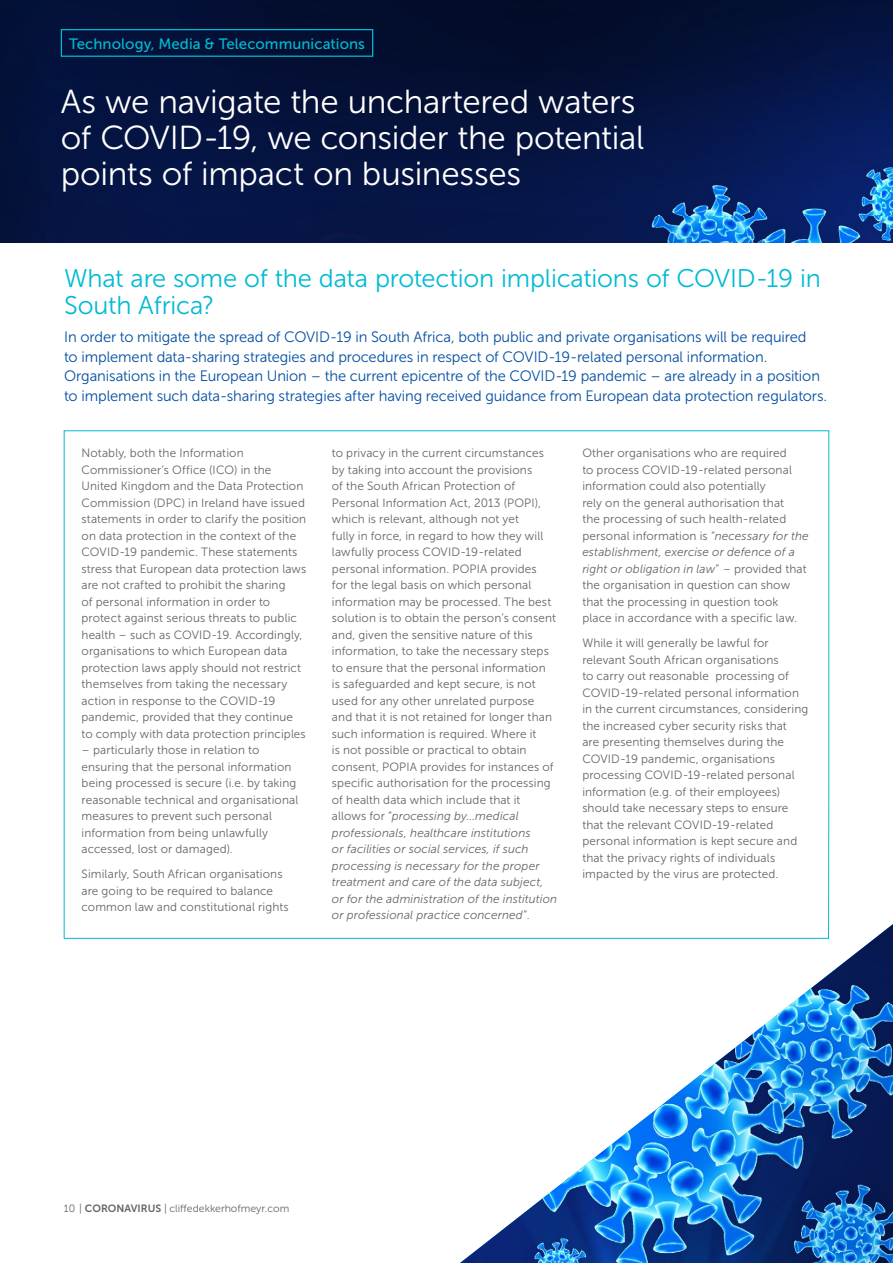
<style>
.page{position:relative;width:893px;height:1263px;background:#fff}
.page>*{position:absolute;margin:0;border:0;box-sizing:border-box;transform-origin:0 0}
.t1{font:33.15px/36px "Museo Sans 300";letter-spacing:-.01em;color:#fff}
.t2{font:25.5px/27px "Museo Sans 300";letter-spacing:-.01em;color:#00bbd3}
.t3{font:15px/19.5px "Museo Sans 300";letter-spacing:-.01em;color:#034ea2}
.t4{font:15px "Museo Sans 500";letter-spacing:.005em;color:#00bbd3}
.t5{font:12px/16.5px "Museo Sans 300";letter-spacing:.01em;color:#636466}
.t6{font:10.5px "Museo Sans 300";color:#636466}
.s1{font-style:italic}
.s2{font-family:"Museo Sans 700"}
</style>
<div class="page">
<img style="left:569px;top:1004px;width:324px;height:259px">
<img style="left:460px;top:1177px;width:109px;height:86px">
<img style="left:791px;top:924px;width:102px;height:80px">
<img style="left:0;top:0;width:893px;height:242px">
<div style="left:61px;top:29px;width:312px;height:28px;border:1px solid #00bbd3"></div>
<svg style="left:63px;top:430px;width:767px;height:509px"></svg>
<p class="t4" style="left:69px;top:35px;width:297px">Technology, Media &amp; Telecommunications</p>
<h1 class="t1" style="left:61px;top:84px;width:585px">As we navigate the unchartered waters of COVID-19, we consider the potential points of impact on businesses</h1>
<h2 class="t2" style="left:64px;top:265px;width:758px">What are some of the data protection implications of COVID-19 in<br>South Africa?</h2>
<p class="t3" style="left:64px;top:327px;width:765px">In order to mitigate the spread of COVID-19 in South Africa, both public and private organisations will be required<br>to implement data-sharing strategies and procedures in respect of COVID-19-related personal information.<br>Organisations in the European Union – the current epicentre of the COVID-19 pandemic – are already in a position to implement such data-sharing strategies after having received guidance from European data protection regulators.</p>
<p class="t5" style="left:82px;top:445px;width:226px">Notably, both the Information Commissioner’s Office (ICO) in the United Kingdom and the Data Protection Commission (DPC) in Ireland have issued statements in order to clarify the position on data protection in the context of the COVID-19 pandemic. These statements stress that European data protection laws are not crafted to prohibit the sharing<br>of personal information in order to protect against serious threats to public health – such as COVID-19. Accordingly, organisations to which European data protection laws apply should not restrict themselves from taking the necessary action in response to the COVID-19 pandemic, provided that they continue to comply with data protection principles</p>
<p class="t5" style="left:82px;top:742px;width:218px">– particularly those in relation to ensuring that the personal information being processed is secure (i.e. by taking reasonable technical and organisational measures to prevent such personal information from being unlawfully accessed, lost or damaged).</p>
<p class="t5" style="left:82px;top:866px;width:209px">Similarly, South African organisations are going to be required to balance common law and constitutional rights</p>
<p class="t5" style="left:332px;top:445px;width:227px">to privacy in the current circumstances by taking into account the provisions<br>of the South African Protection of Personal Information Act, 2013 (POPI), which is relevant, although not yet<br>fully in force, in regard to how they will lawfully process COVID-19-related personal information. POPIA provides<br>for the legal basis on which personal information may be processed. The best solution is to obtain the person’s consent and, given the sensitive nature of this information, to take the necessary steps to ensure that the personal information<br>is safeguarded and kept secure, is not used for any other unrelated purpose and that it is not retained for longer than such information is required. Where it<br>is not possible or practical to obtain consent, POPIA provides for instances of specific authorisation for the processing of health data which include that it allows for “<span class="s1">processing by…medical professionals, healthcare institutions<br>or facilities or social services, if such processing is necessary for the proper treatment and care of the data subject, or for the administration of the institution or professional practice concerned</span>”.</p>
<p class="t5" style="left:582px;top:445px;width:228px">Other organisations who are required<br>to process COVID-19-related personal information could also potentially<br>rely on the general authorisation that<br>the processing of such health-related personal information is “<span class="s1">necessary for the establishment, exercise or defence of a right or obligation in law</span>” – provided that the organisation in question can show that the processing in question took place in accordance with a specific law.</p>
<p class="t5" style="left:582px;top:635px;width:227px">While it will generally be lawful for relevant South African organisations<br>to carry out reasonable processing of COVID-19-related personal information in the current circumstances, considering the increased cyber security risks that<br>are presenting themselves during the COVID-19 pandemic, organisations processing COVID-19-related personal information (e.g. of their employees) should take necessary steps to ensure that the relevant COVID-19-related personal information is kept secure and that the privacy rights of individuals impacted by the virus are protected.</p>
<p class="t6" style="left:64px;top:1203px;width:227px">10 | <span class="s2">CORONAVIRUS</span> | cliffedekkerhofmeyr.com</p>
</div>
